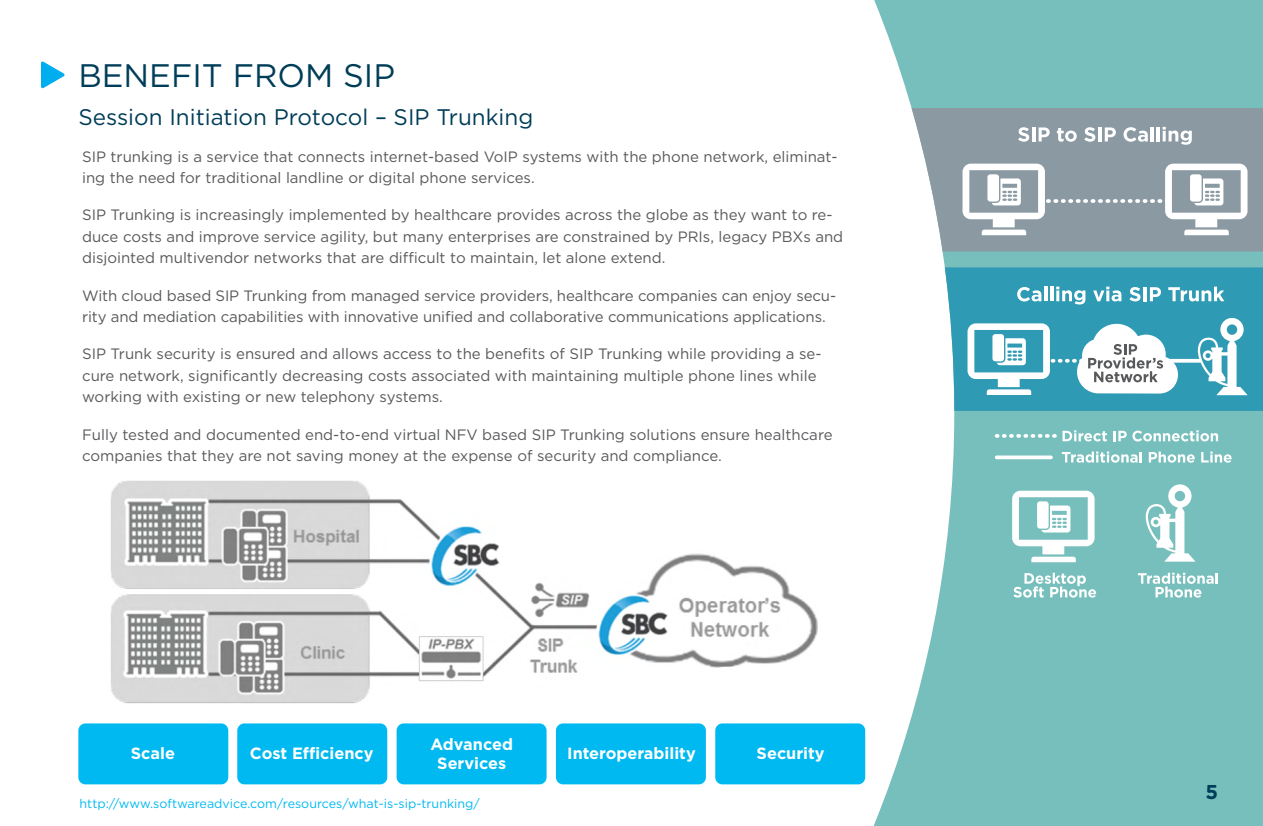
<style>
.page{position:relative;width:1263px;height:826px;background:#fff}
.page>*{position:absolute;margin:0;border:0;box-sizing:border-box;transform-origin:0 0}
.t1{font:32.5px "Gotham";color:#003d58}
.t2{font:22.5px "Gotham";color:#003d58}
.t3{font:700 20px "Gotham";color:#003d58}
.t4{font:700 16.25px/18.8px "Gotham";color:#fff;text-align:center}
.t5{font:15px/21.2px "Gotham";color:#58595b}
.t6{font:12.5px "Gotham";color:#00b9f1}
</style>
<div class="page">
<svg style="left:874px;top:0;width:388px;height:825px;fill:#77bfbc"></svg>
<svg style="left:911px;top:108px;width:351px;height:143px;background:#96a3ac"></svg>
<div style="left:944px;top:267px;width:318px;height:143px;background:#2f9ab3"></div>
<svg style="left:1012px;top:490px;width:82px;height:72px"></svg>
<svg style="left:1197px;top:318px;width:50px;height:77px"></svg>
<svg style="left:1145px;top:484px;width:50px;height:77px"></svg>
<svg style="left:1013px;top:572px;width:83px;height:25px"></svg>
<svg style="left:1062px;top:430px;width:44px;height:11px"></svg>
<svg style="left:1113px;top:430px;width:13px;height:11px"></svg>
<svg style="left:1132px;top:430px;width:86px;height:11px"></svg>
<svg style="left:1061px;top:451px;width:80px;height:11px"></svg>
<svg style="left:1148px;top:451px;width:46px;height:11px"></svg>
<svg style="left:1201px;top:451px;width:30px;height:11px"></svg>
<svg style="left:1137px;top:572px;width:81px;height:25px"></svg>
<svg style="left:1018px;top:127px;width:11px;height:15px"></svg>
<hr style="left:1032px;top:127px;width:3px;height:14px;background:#fff">
<svg style="left:1038px;top:127px;width:11px;height:14px"></svg>
<svg style="left:1056px;top:128px;width:20px;height:14px"></svg>
<svg style="left:1084px;top:127px;width:11px;height:15px"></svg>
<hr style="left:1098px;top:127px;width:3px;height:14px;background:#fff">
<svg style="left:1104px;top:127px;width:11px;height:14px"></svg>
<svg style="left:1123px;top:127px;width:24px;height:15px"></svg>
<hr style="left:1150px;top:127px;width:3px;height:14px;background:#fff">
<hr style="left:1156px;top:127px;width:3px;height:14px;background:#fff">
<svg style="left:1162px;top:127px;width:29px;height:18px"></svg>
<svg style="left:1017px;top:287px;width:24px;height:14px"></svg>
<hr style="left:1044px;top:286px;width:3px;height:15px;background:#fff">
<hr style="left:1050px;top:286px;width:3px;height:15px;background:#fff">
<svg style="left:1056px;top:286px;width:29px;height:18px"></svg>
<svg style="left:1093px;top:286px;width:28px;height:15px"></svg>
<svg style="left:1129px;top:287px;width:11px;height:14px"></svg>
<hr style="left:1143px;top:287px;width:3px;height:14px;background:#fff">
<svg style="left:1149px;top:287px;width:12px;height:14px"></svg>
<svg style="left:1168px;top:286px;width:56px;height:15px"></svg>
<svg style="left:967px;top:323px;width:211px;height:72px"></svg>
<svg style="left:962px;top:163px;width:285px;height:72px"></svg>
<svg style="left:996px;top:433px;width:59px;height:4px"></svg>
<svg style="left:996px;top:455px;width:55px;height:4px"></svg>
<svg style="left:1164px;top:358px;width:37px;height:4px"></svg>
<svg style="left:41px;top:61px;width:24px;height:27px"></svg>
<img style="left:111px;top:480px;width:706px;height:223px">
<div style="left:78px;top:723px;width:150px;height:60px;background:#00b9f1;border-radius:7px"></div>
<div style="left:237px;top:723px;width:150px;height:60px;background:#00b9f1;border-radius:7px"></div>
<div style="left:396px;top:723px;width:150px;height:60px;background:#00b9f1;border-radius:7px"></div>
<div style="left:556px;top:723px;width:150px;height:60px;background:#00b9f1;border-radius:7px"></div>
<div style="left:715px;top:723px;width:150px;height:60px;background:#00b9f1;border-radius:7px"></div>
<h1 class="t1" style="left:78px;top:58px;width:318px">BENEFIT FROM SIP</h1>
<h2 class="t2" style="left:78px;top:104px;width:456px">Session Initiation Protocol – SIP Trunking</h2>
<p class="t5" style="left:82px;top:145px;width:757px">SIP trunking is a service that connects internet-based VoIP systems with the phone network, eliminat&shy;ing the need for traditional landline or digital phone services.</p>
<p class="t5" style="left:82px;top:204px;width:762px">SIP Trunking is increasingly implemented by healthcare provides across the globe as they want to re&shy;duce costs and improve service agility, but many enterprises are constrained by PRIs, legacy PBXs and disjointed multivendor networks that are difficult to maintain, let alone extend.</p>
<p class="t5" style="left:82px;top:284px;width:755px">With cloud based SIP Trunking from managed service providers, healthcare companies can enjoy secu&shy;rity and mediation capabilities with innovative unified and collaborative communications applications.</p>
<p class="t5" style="left:82px;top:343px;width:741px">SIP Trunk security is ensured and allows access to the benefits of SIP Trunking while providing a se&shy;cure network, significantly decreasing costs associated with maintaining multiple phone lines while working with existing or new telephony systems.</p>
<p class="t5" style="left:82px;top:423px;width:752px">Fully tested and documented end-to-end virtual NFV based SIP Trunking solutions ensure healthcare companies that they are not saving money at the expense of security and compliance.</p>
<p class="t4" style="left:430px;top:734px;width:84px">Advanced<br>Services</p>
<p class="t4" style="left:131px;top:742px;width:46px">Scale</p>
<p class="t4" style="left:250px;top:742px;width:125px">Cost Efficiency</p>
<p class="t4" style="left:567px;top:742px;width:130px">Interoperability</p>
<p class="t4" style="left:756px;top:742px;width:69px">Security</p>
<p class="t6" style="left:80px;top:796px;width:402px">http://www.softwareadvice.com/resources/what-is-sip-trunking/</p>
<h3 class="t3" style="left:1205px;top:779px;width:14px">5</h3>
</div>
